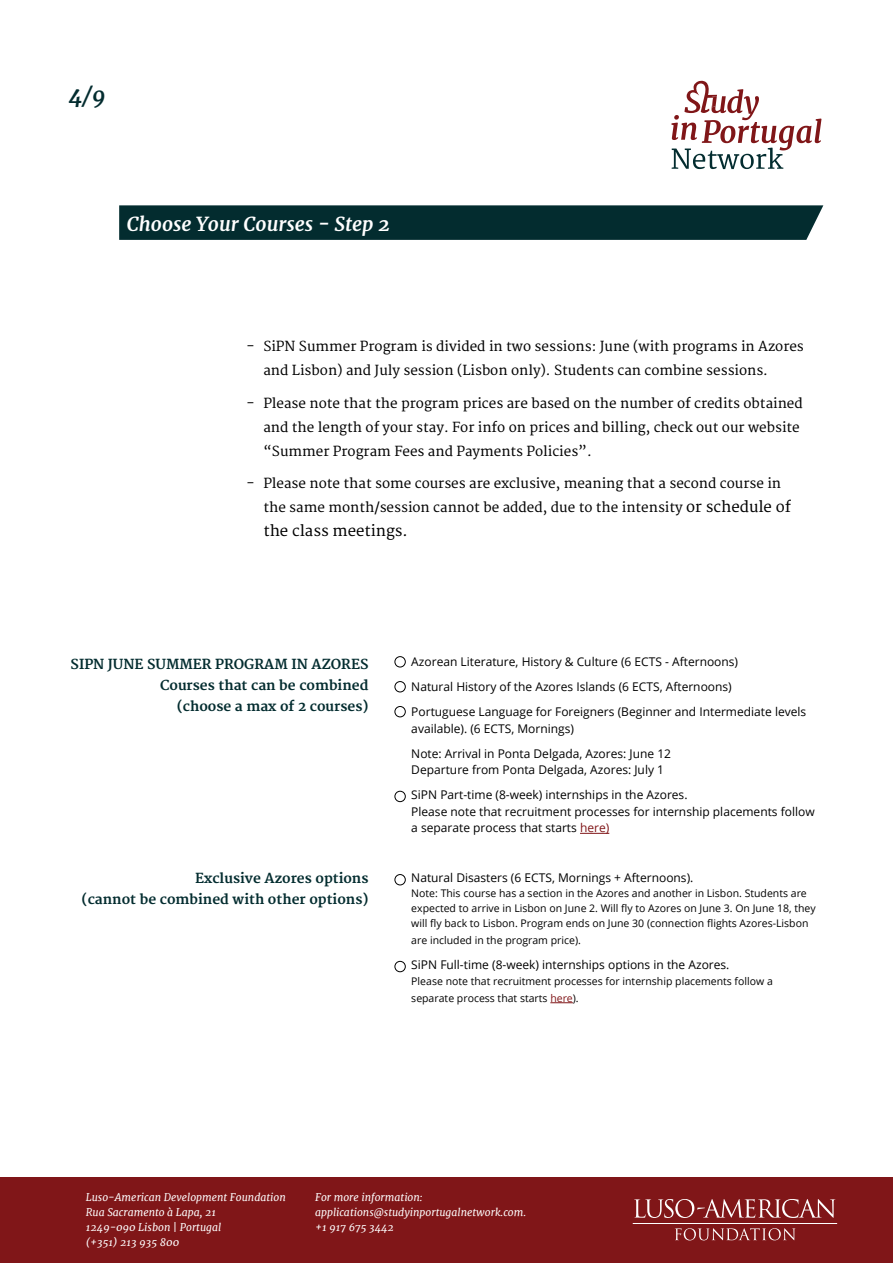
<style>
.page{position:relative;width:893px;height:1263px;background:#fff}
.page>*{position:absolute;margin:0;border:0;box-sizing:border-box;transform-origin:0 0}
.t1{font:italic 700 22.5px "Merriweather";color:#032c2f}
.t2{font:italic 700 19.5px "Merriweather";color:#fff}
.t3{font:15px "Merriweather";color:#000}
.t4{font:13.5px/24px "Merriweather";color:#000}
.t5{font:700 13.5px/21px "Merriweather";color:#032c2f;text-align:right}
.t6{font:12px/25px "Open Sans";color:#000}
.t7{font:10.5px/15px "Open Sans";color:#000}
.t8{font:italic 10.5px/15px "Merriweather";color:#fff}
.s1{font-size:15px}
.s2{color:#801618}
</style>
<div class="page">
<svg style="left:671px;top:81px;width:150px;height:88px"></svg>
<div style="left:0;top:1178px;width:893px;height:85px;background:#801618"></div>
<hr style="left:633px;top:1223px;width:204px;height:1px;background:#fff">
<svg style="left:634px;top:1199px;width:201px;height:19px"></svg>
<svg style="left:675px;top:1228px;width:120px;height:12px"></svg>
<svg style="left:119px;top:205px;width:704px;height:35px;background:#12383b"></svg>
<div style="left:127px;top:211px;width:552px;height:26px;background:#032c2f"></div>
<svg style="left:580px;top:833px;width:29px;height:1px"></svg>
<svg style="left:550px;top:1002px;width:23px;height:1px"></svg>
<div style="left:395px;top:656px;width:10px;height:11px;border:1px solid #000;border-radius:50%"></div>
<div style="left:395px;top:874px;width:10px;height:11px;border:1px solid #000;border-radius:50%"></div>
<div style="left:395px;top:681px;width:10px;height:11px;border:1px solid #000;border-radius:50%"></div>
<div style="left:395px;top:706px;width:10px;height:11px;border:1px solid #000;border-radius:50%"></div>
<div style="left:395px;top:961px;width:10px;height:11px;border:1px solid #000;border-radius:50%"></div>
<div style="left:395px;top:791px;width:10px;height:11px;border:1px solid #000;border-radius:50%"></div>
<h1 class="t1" style="left:69px;top:81px;width:38px">4/9</h1>
<h2 class="t2" style="left:127px;top:211px;width:265px">Choose Your Courses - Step 2</h2>
<p class="t4" style="left:263px;top:335px;width:542px;text-indent:-17px">- SiPN Summer Program is divided in two sessions: June (with programs in Azores and Lisbon) and July session (Lisbon only). Students can combine sessions.</p>
<p class="t4" style="left:263px;top:391px;width:541px;text-indent:-17px">- Please note that the program prices are based on the number of credits obtained and the length of your stay. For info on prices and billing, check out our website “Summer Program Fees and Payments Policies”.</p>
<p class="t4" style="left:263px;top:472px;width:529px;text-indent:-17px">- Please note that some courses are exclusive, meaning that a second course in the same month/session cannot be added, due to the intensity <span class="s1">or schedule of</span></p>
<p class="t3" style="left:263px;top:522px;width:146px">the class meetings.</p>
<p class="t5" style="left:71px;top:654px;width:299px">SIPN JUNE SUMMER PROGRAM IN AZORES<br>Courses that can be combined<br>(choose a max of 2 courses)</p>
<p class="t5" style="left:82px;top:868px;width:288px">Exclusive Azores options<br>(cannot be combined with other options)</p>
<p class="t6" style="left:411px;top:649px;width:396px">Azorean Literature, History &amp; Culture (6 ECTS - Afternoons)<br>Natural History of the Azores Islands (6 ECTS, Afternoons)<br>Portuguese Language for Foreigners (Beginner and Intermediate levels</p>
<p class="t6" style="left:411px;top:716px;width:261px">available). (6 ECTS, Mornings)<br>Note: Arrival in Ponta Delgada, Azores: June 12</p>
<p class="t6" style="left:411px;top:757px;width:278px">Departure from Ponta Delgada, Azores: July 1<br>SiPN Part-time (8-week) internships in the Azores.</p>
<p class="t6" style="left:411px;top:803px;width:405px;line-height:16.5px">Please note that recruitment processes for internship placements follow a separate process that starts <span class="s2">here)</span></p>
<p class="t6" style="left:411px;top:865px;width:284px">Natural Disasters (6 ECTS, Mornings + Afternoons).</p>
<p class="t7" style="left:411px;top:886px;width:406px">Note: This course has a section in the Azores and another in Lisbon. Students are expected to arrive in Lisbon on June 2. Will fly to Azores on June 3. On June 18, they will fly back to Lisbon. Program ends on June 30 (connection flights Azores-Lisbon</p>
<p class="t7" style="left:411px;top:932px;width:171px">are included in the program price).</p>
<p class="t6" style="left:411px;top:952px;width:320px">SiPN Full-time (8-week) internships options in the Azores.</p>
<p class="t7" style="left:411px;top:973px;width:363px;line-height:16.5px">Please note that recruitment processes for internship placements follow a separate process that starts <span class="s2">here</span>).</p>
<p class="t8" style="left:86px;top:1190px;width:202px">Luso-American Development Foundation<br>Rua Sacramento à Lapa, 21<br>1249-090 Lisbon | Portugal<br>(+351) 213 935 800</p>
<p class="t8" style="left:315px;top:1190px;width:212px">For more information: applications@studyinportugalnetwork.com. +1 917 675 3442</p>
</div>
